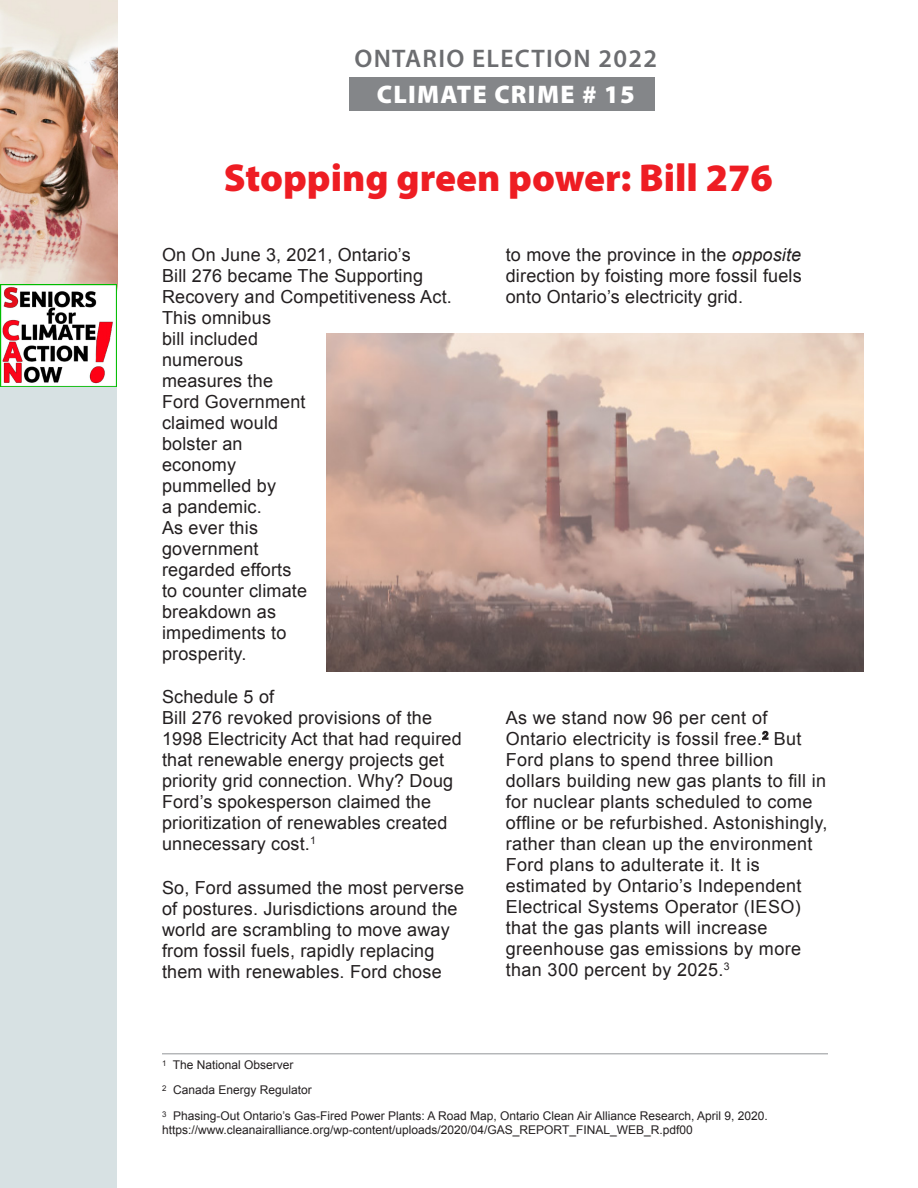
<style>
.page{position:relative;width:918px;height:1188px;background:#fff}
.page>*{position:absolute;margin:0;border:0;box-sizing:border-box;transform-origin:0 0}
.t1{font:900 39px "Myriad Pro";color:#ee1d23}
.t2{font:600 25.5px/36px "Myriad Pro";letter-spacing:.05em;color:#6c6d70;text-align:center}
.body_last{font:18px/21px "Arial";letter-spacing:.01em;color:#231f20}
.t3{font:12px/14.4px "Arial";color:#231f20}
.s1{font-weight:900;color:#fff}
.s2{font-style:italic}
</style>
<div class="page">
<img style="left:0;top:0;width:117px;height:285px">
<div style="left:0;top:288px;width:117px;height:900px;background:#d7e1e3"></div>
<svg style="left:762px;top:730px;width:7px;height:10px"></svg>
<img style="left:327px;top:334px;width:537px;height:337px">
<div style="left:349px;top:77px;width:306px;height:33px;background:#848689"></div>
<img style="left:0;top:285px;width:117px;height:102px">
<hr style="left:162px;top:1053px;width:666px;height:1px;background:#939598">
<p class="t2" style="left:355px;top:39px;width:304px">ONTARIO ELECTION 2022<br><span class="s1">CLIMATE CRIME # 15</span></p>
<p class="t1" style="left:224px;top:152px;width:550px">Stopping green power: Bill 276</p>
<p class="body_last" style="left:162px;top:244px;width:291px">On On June 3, 2021, Ontario’s<br>Bill 276 became The Supporting<br>Recovery and Competitiveness Act.<br>This omnibus<br>bill included<br>numerous<br>measures the<br>Ford Government<br>claimed would<br>bolster an<br>economy<br>pummelled by<br>a pandemic.<br>As ever this<br>government<br>regarded efforts<br>to counter climate<br>breakdown as<br>impediments to<br>prosperity.</p>
<p class="body_last" style="left:162px;top:686px;width:301px">Schedule 5 of<br>Bill 276 revoked provisions of the<br>1998 Electricity Act that had required that renewable energy projects get priority grid connection. Why? Doug<br>Ford’s spokesperson claimed the prioritization of renewables created unnecessary cost.<sup>1</sup></p>
<p class="body_last" style="left:162px;top:877px;width:304px">So, Ford assumed the most perverse of postures. Jurisdictions around the world are scrambling to move away from fossil fuels, rapidly replacing them with renewables. Ford chose</p>
<p class="body_last" style="left:506px;top:244px;width:297px;text-align:justify">to move the province in the <span class="s2">opposite </span>direction by foisting more fossil fuels onto Ontario’s electricity grid.</p>
<p class="body_last" style="left:506px;top:707px;width:323px">As we stand now 96 per cent of Ontario electricity is fossil free. But Ford plans to spend three billion dollars building new gas plants to fill in for nuclear plants scheduled to come offline or be refurbished. Astonishingly, rather than clean up the environment Ford plans to adulterate it. It is estimated by Ontario’s Independent Electrical Systems Operator (IESO) that the gas plants will increase greenhouse gas emissions by more than 300 percent by 2025.<sup>3</sup></p>
<p class="t3" style="left:162px;top:1058px;width:133px"><sup>1</sup> The National Observer</p>
<p class="t3" style="left:162px;top:1083px;width:151px"><sup>2</sup> Canada Energy Regulator</p>
<p class="t3" style="left:162px;top:1108px;width:607px"><sup>3</sup> Phasing-Out Ontario’s Gas-Fired Power Plants: A Road Map, Ontario Clean Air Alliance Research, April 9, 2020. https://www.cleanairalliance.org/wp-content/uploads/2020/04/GAS_REPORT_FINAL_WEB_R.pdf00</p>
</div>
